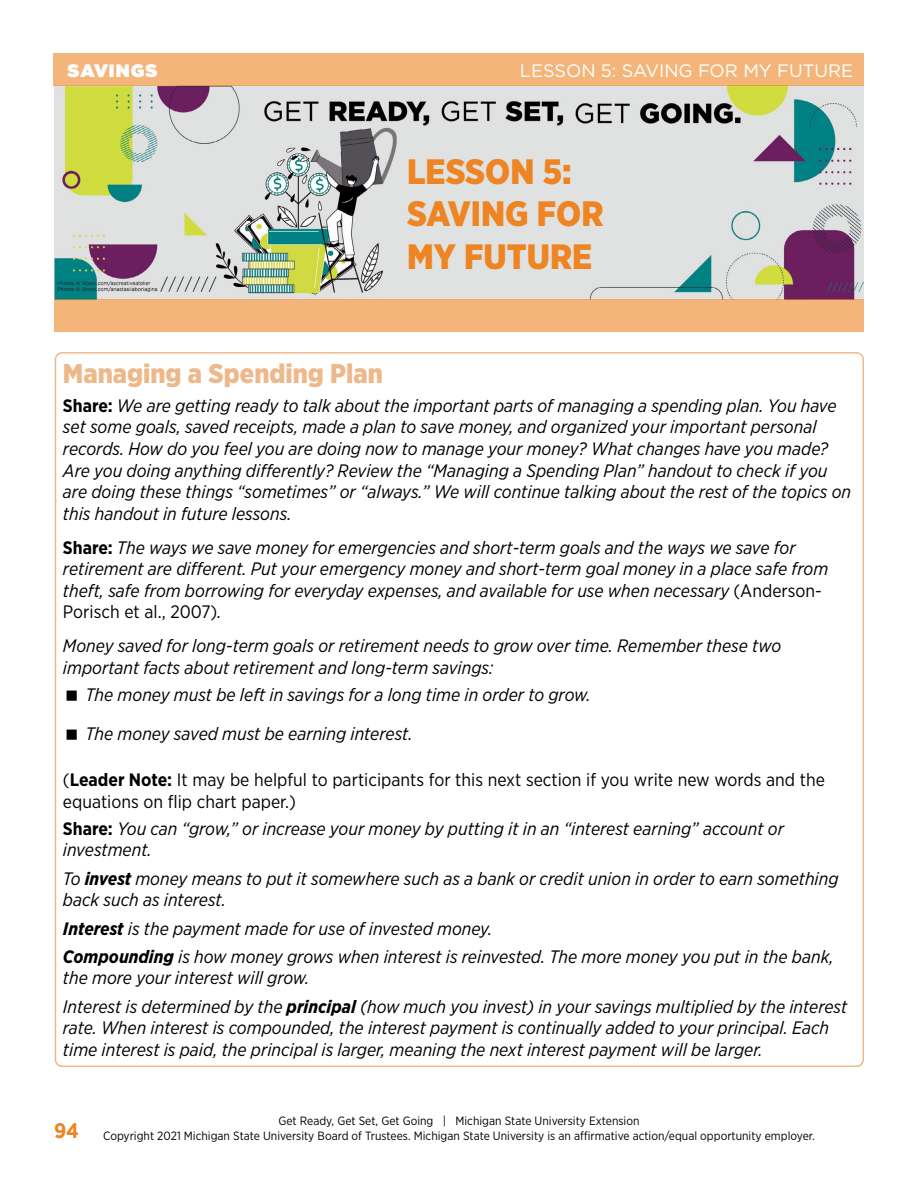
<style>
.page{position:relative;width:918px;height:1188px;background:#fff}
.page>*{position:absolute;margin:0;border:0;box-sizing:border-box;transform-origin:0 0}
.t1{font:900 35.25px "Gotham Narrow";color:#ee8422}
.Subhead1{font:900 27px "Gotham Narrow";color:#edb88a}
.Bullet__para_space_a{font:italic 18px/21.6px "Gotham Narrow";color:#000}
.Bullet__para_space_a-2{font:18px/21.6px "Gotham Narrow";color:#000}
.t2{font:18px "Gotham";color:#fff}
.t3{font:900 18px "Gotham";letter-spacing:.06em;color:#fff}
.t4{font:12px/14.4px "Gotham Narrow";color:#000}
.s1{font-weight:700;font-style:normal}
.s2{font-style:normal}
.s3{font-weight:700}
.s4{font-weight:700;font-size:21px;color:#ee8422}
</style>
<div class="page">
<img style="left:55px;top:86px;width:809px;height:214px">
<div style="left:55px;top:300px;width:809px;height:32px;background:#f4b57a"></div>
<div style="left:54px;top:53px;width:810px;height:33px;background:#f4b57a"></div>
<p class="t3" style="left:68px;top:57px;width:91px">SAVINGS</p>
<p class="t2" style="left:520px;top:59px;width:335px">LESSON 5: SAVING FOR MY FUTURE</p>
<p class="t1" style="left:407px;top:148px;width:166px">LESSON 5:</p>
<p class="t1" style="left:407px;top:191px;width:198px">SAVING FOR</p>
<p class="t1" style="left:407px;top:233px;width:187px">MY FUTURE</p>
<h2 class="Subhead1" style="left:63px;top:356px;width:322px">Managing a Spending Plan</h2>
<p class="Bullet__para_space_a" style="left:63px;top:394px;width:790px"><span class="s1">Share:</span> We are getting ready to talk about the important parts of managing a spending plan. You have set some goals, saved receipts, made a plan to save money, and organized your important personal records. How do you feel you are doing now to manage your money? What changes have you made?<br>Are you doing anything differently? Review the “Managing a Spending Plan” handout to check if you are doing these things “sometimes” or “always.” We will continue talking about the rest of the topics on this handout in future lessons.</p>
<p class="Bullet__para_space_a" style="left:63px;top:536px;width:767px"><span class="s1">Share:</span> The ways we save money for emergencies and short-term goals and the ways we save for retirement are different. Put your emergency money and short-term goal money in a place safe from theft, safe from borrowing for everyday expenses, and available for use when necessary <span class="s2">(Anderson-Porisch et al., 2007)</span>.</p>
<p class="Bullet__para_space_a" style="left:63px;top:635px;width:720px">Money saved for long-term goals or retirement needs to grow over time. Remember these two important facts about retirement and long-term savings:</p>
<p class="Bullet__para_space_a" style="left:85px;top:684px;width:507px">The money must be left in savings for a long time in order to grow.</p>
<p class="Bullet__para_space_a" style="left:85px;top:723px;width:329px">The money saved must be earning interest.</p>
<p class="Bullet__para_space_a-2" style="left:63px;top:769px;width:764px">(<span class="s3">Leader Note:</span> It may be helpful to participants for this next section if you write new words and the equations on flip chart paper.)</p>
<p class="Bullet__para_space_a" style="left:63px;top:817px;width:723px"><span class="s1">Share:</span> You can “grow,” or increase your money by putting it in an “interest earning” account or investment.</p>
<p class="Bullet__para_space_a" style="left:63px;top:867px;width:777px">To <span class="s3">invest</span> money means to put it somewhere such as a bank or credit union in order to earn something back such as interest.</p>
<p class="Bullet__para_space_a" style="left:63px;top:917px;width:431px"><span class="s3">Interest</span> is the payment made for use of invested money.</p>
<p class="Bullet__para_space_a" style="left:63px;top:945px;width:772px"><span class="s3">Compounding</span> is how money grows when interest is reinvested. The more money you put in the bank, the more your interest will grow.</p>
<p class="Bullet__para_space_a" style="left:63px;top:995px;width:786px">Interest is determined by the <span class="s3">principal</span> (how much you invest) in your savings multiplied by the interest rate. When interest is compounded, the interest payment is continually added to your principal. Each time interest is paid, the principal is larger, meaning the next interest payment will be larger.</p>
<p class="t4" style="left:54px;top:1114px;width:762px;text-indent:225px">Get Ready, Get Set, Get Going | Michigan State University Extension<br><span class="s4">94</span> Copyright 2021 Michigan State University Board of Trustees. Michigan State University is an affirmative action/equal opportunity employer.</p>
</div>
